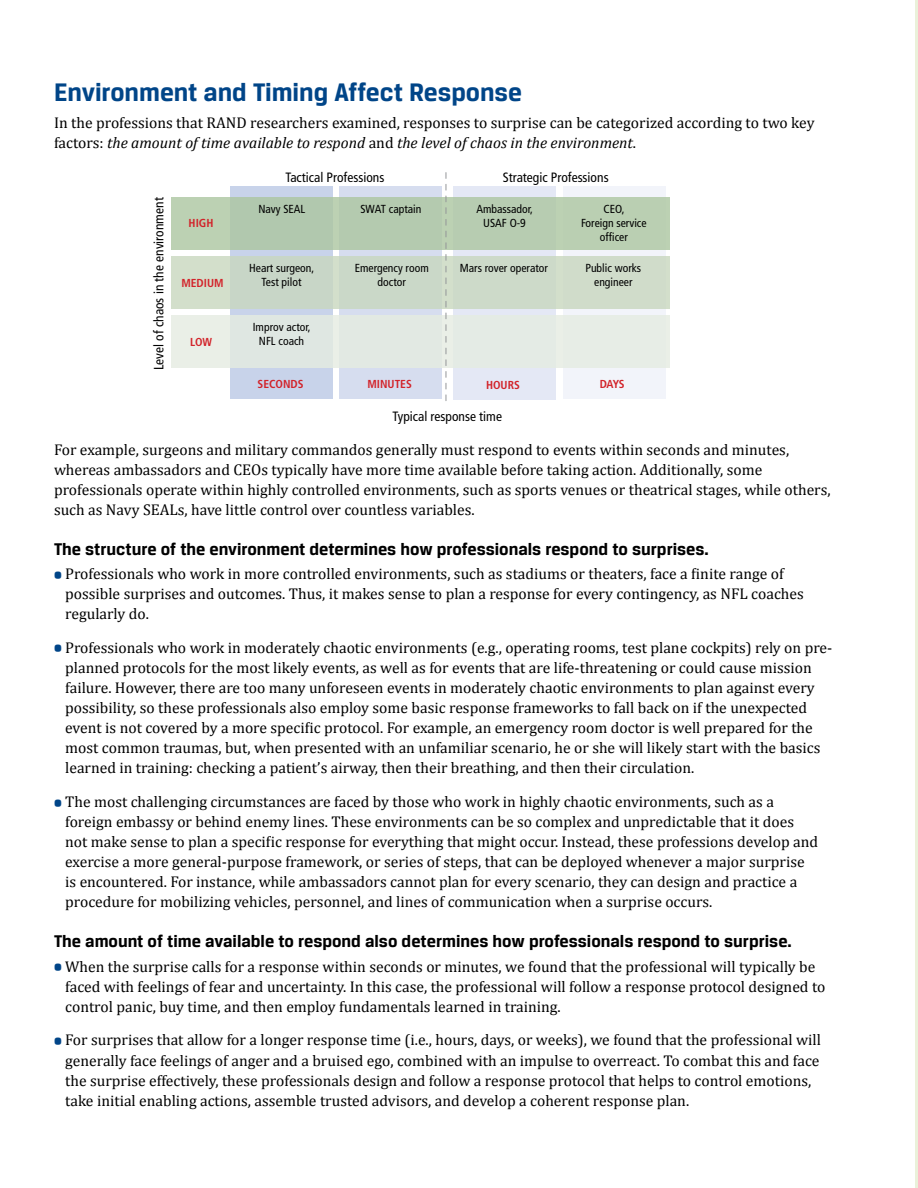
<style>
.page{position:relative;width:918px;height:1188px;background:#fff}
.page>*{position:absolute;margin:0;border:0;box-sizing:border-box;transform-origin:0 0}
.t1{font:700 27px "Breuer Text";color:#004588}
.t2{font:700 18px "Breuer Text";color:#000}
.t3{font:15.6px/20.1px "Cambria";color:#000}
.t4{font:condensed 13.5px "Frutiger";color:#000}
.t5{font:condensed 11.7px/14px "Frutiger";color:#000;text-align:center}
.t6{font:700 condensed 11.55px "Frutiger";color:#d2232a}
.s1{font-style:italic}
.s2{font-family:"Breuer Text";font-weight:700;font-size:18px;color:#004588}
</style>
<div class="page">
<hr style="left:916px;top:0;width:2px;height:1188px;background:#eaf1da">
<div style="left:563px;top:186px;width:102px;height:213px;background:#f2f4fa"></div>
<div style="left:454px;top:186px;width:102px;height:214px;background:#e4e8f5"></div>
<div style="left:339px;top:186px;width:103px;height:213px;background:#d6ddef"></div>
<div style="left:231px;top:186px;width:102px;height:213px;background:#c8d3ea"></div>
<div style="left:171px;top:197px;width:499px;height:52px;background:#b7ccb1"></div>
<div style="left:171px;top:256px;width:499px;height:53px;background:#cddac9"></div>
<div style="left:171px;top:315px;width:499px;height:52px;background:#e5ece1"></div>
<svg style="left:446px;top:173px;width:1px;height:228px"></svg>
<h1 class="t1" style="left:54px;top:77px;width:470px">Environment and Timing Affect Response</h1>
<p class="t3" style="left:54px;top:112px;width:762px">In the professions that RAND researchers examined, responses to surprise can be categorized according to two key factors: <span class="s1">the amount of time available to respond</span> and <span class="s1">the level of chaos in the environment</span>.</p>
<p class="t4" style="left:285px;top:170px;width:100px">Tactical Professions</p>
<p class="t4" style="left:503px;top:170px;width:107px">Strategic Professions</p>
<p class="t4" style="left:151px;top:370px;width:174px;rotate:-90deg">Level of chaos in the environment</p>
<p class="t5" style="left:581px;top:202px;width:67px">CEO,<br>Foreign service officer</p>
<p class="t5" style="left:476px;top:202px;width:58px">Ambassador,<br>USAF O-9</p>
<p class="t5" style="left:258px;top:202px;width:49px">Navy SEAL</p>
<p class="t5" style="left:360px;top:202px;width:63px">SWAT captain</p>
<p class="t6" style="left:189px;top:217px;width:26px">HIGH</p>
<p class="t5" style="left:585px;top:261px;width:57px">Public works engineer</p>
<p class="t5" style="left:249px;top:261px;width:67px">Heart surgeon,<br>Test pilot</p>
<p class="t5" style="left:253px;top:320px;width:59px">Improv actor,<br>NFL coach</p>
<p class="t6" style="left:258px;top:378px;width:48px">SECONDS</p>
<p class="t6" style="left:367px;top:378px;width:46px">MINUTES</p>
<p class="t6" style="left:486px;top:378px;width:35px">HOURS</p>
<p class="t6" style="left:600px;top:378px;width:26px">DAYS</p>
<p class="t5" style="left:355px;top:261px;width:75px">Emergency room</p>
<p class="t5" style="left:460px;top:261px;width:90px">Mars rover operator</p>
<p class="t5" style="left:378px;top:275px;width:30px">doctor</p>
<p class="t6" style="left:181px;top:276px;width:44px">MEDIUM</p>
<p class="t6" style="left:190px;top:335px;width:24px">LOW</p>
<p class="t4" style="left:392px;top:408px;width:111px">Typical response time</p>
<p class="t3" style="left:54px;top:439px;width:778px">For example, surgeons and military commandos generally must respond to events within seconds and minutes, whereas ambassadors and CEOs typically have more time available before taking action. Additionally, some professionals operate within highly controlled environments, such as sports venues or theatrical stages, while others, such as Navy SEALs, have little control over countless variables.</p>
<p class="t2" style="left:54px;top:539px;width:656px">The structure of the environment determines how professionals respond to surprises.</p>
<p class="t3" style="left:65px;top:564px;width:740px;text-indent:-11px"><span class="s2">•</span> Professionals who work in more controlled environments, such as stadiums or theaters, face a finite range of possible surprises and outcomes. Thus, it makes sense to plan a response for every contingency, as NFL coaches regularly do.</p>
<p class="t3" style="left:65px;top:637px;width:769px;text-indent:-11px"><span class="s2">•</span> Professionals who work in moderately chaotic environments (e.g., operating rooms, test plane cockpits) rely on pre&shy;planned protocols for the most likely events, as well as for events that are life-threatening or could cause mission failure. However, there are too many unforeseen events in moderately chaotic environments to plan against every possibility, so these professionals also employ some basic response frameworks to fall back on if the unexpected event is not covered by a more specific protocol. For example, an emergency room doctor is well prepared for the most common traumas, but, when presented with an unfamiliar scenario, he or she will likely start with the basics learned in training: checking a patient’s airway, then their breathing, and then their circulation.</p>
<p class="t3" style="left:65px;top:792px;width:754px;text-indent:-11px"><span class="s2">•</span> The most challenging circumstances are faced by those who work in highly chaotic environments, such as a foreign embassy or behind enemy lines. These environments can be so complex and unpredictable that it does not make sense to plan a specific response for everything that might occur. Instead, these professions develop and exercise a more general-purpose framework, or series of steps, that can be deployed whenever a major surprise is encountered. For instance, while ambassadors cannot plan for every scenario, they can design and practice a procedure for mobilizing vehicles, personnel, and lines of communication when a surprise occurs.</p>
<p class="t2" style="left:54px;top:931px;width:739px">The amount of time available to respond also determines how professionals respond to surprise.</p>
<p class="t3" style="left:65px;top:956px;width:762px;text-indent:-11px"><span class="s2">•</span> When the surprise calls for a response within seconds or minutes, we found that the professional will typically be faced with feelings of fear and uncertainty. In this case, the professional will follow a response protocol designed to control panic, buy time, and then employ fundamentals learned in training.</p>
<p class="t3" style="left:65px;top:1030px;width:757px;text-indent:-11px"><span class="s2">•</span> For surprises that allow for a longer response time (i.e., hours, days, or weeks), we found that the professional will generally face feelings of anger and a bruised ego, combined with an impulse to overreact. To combat this and face the surprise effectively, these professionals design and follow a response protocol that helps to control emotions, take initial enabling actions, assemble trusted advisors, and develop a coherent response plan.</p>
</div>
